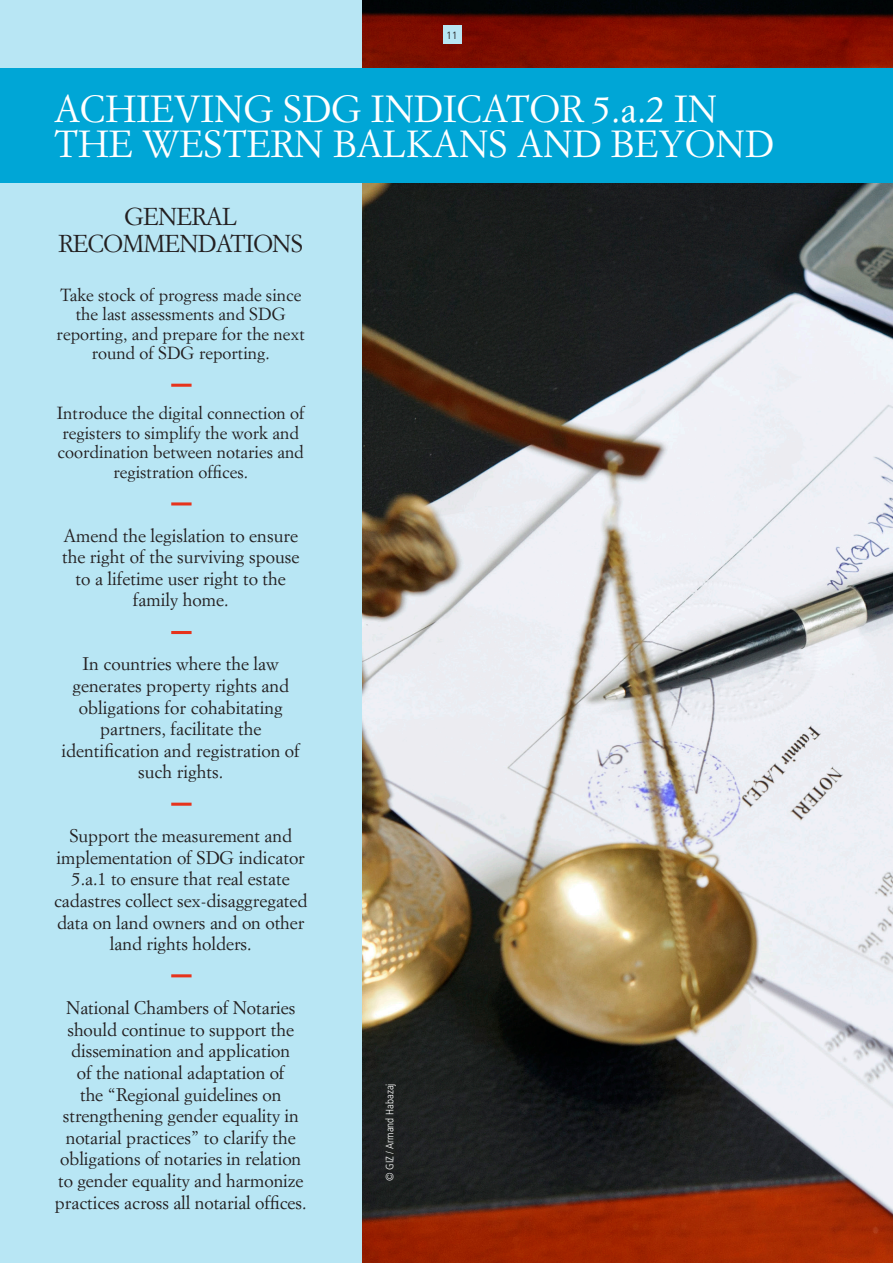
<style>
.page{position:relative;width:893px;height:1263px;background:#fff}
.page>*{position:absolute;margin:0;border:0;box-sizing:border-box;transform-origin:0 0}
.t1{font:37.2px/35.1px "Simoncini Garamond Std";color:#fff}
.t2{font:24px/27px "Simoncini Garamond Std";letter-spacing:-.03em;color:#231f20;text-align:center}
.t3{font:18px/21.6px "Simoncini Garamond Std";letter-spacing:-.005em;color:#231f20;text-align:center}
.t4{font:17.25px/19.5px "Simoncini Garamond Std";color:#231f20;text-align:center}
.t5{font:300 condensed 10.8px "Frutiger LT Std";color:#fff}
.t6{font:300 10.5px "Frutiger LT Std";color:#231f20}
</style>
<div class="page">
<img style="left:361px;top:0;width:532px;height:1263px">
<div style="left:0;top:0;width:361px;height:1263px;background:#b8e6f4"></div>
<div style="left:0;top:68px;width:893px;height:115px;background:#00a6d6"></div>
<hr style="left:171px;top:384px;width:21px;height:3px;background:#e6331c">
<hr style="left:171px;top:502px;width:21px;height:3px;background:#e6331c">
<hr style="left:171px;top:631px;width:21px;height:3px;background:#e6331c">
<hr style="left:171px;top:803px;width:21px;height:3px;background:#e6331c">
<hr style="left:171px;top:974px;width:21px;height:3px;background:#e6331c">
<div style="left:443px;top:26px;width:18px;height:18px;background:#b8e6f4"></div>
<p class="t6" style="left:446px;top:29px;width:13px">11</p>
<p class="t1" style="left:54px;top:91px;width:721px">ACHIEVING SDG INDICATOR 5.a.2 IN<br>THE WESTERN BALKANS AND BEYOND</p>
<p class="t2" style="left:58px;top:202px;width:246px">GENERAL<br>RECOMMENDATIONS</p>
<p class="t4" style="left:57px;top:285px;width:250px">Take stock of progress made since the last assessments and SDG reporting, and prepare for the next round of SDG reporting.</p>
<p class="t4" style="left:57px;top:403px;width:249px">Introduce the digital connection of registers to simplify the work and coordination between notaries and registration offices.</p>
<p class="t3" style="left:62px;top:524px;width:239px">Amend the legislation to ensure the right of the surviving spouse to a lifetime user right to the family home.</p>
<p class="t3" style="left:62px;top:653px;width:240px">In countries where the law generates property rights and obligations for cohabitating partners, facilitate the identification and registration of such rights.</p>
<p class="t3" style="left:54px;top:825px;width:255px">Support the measurement and implementation of SDG indicator<br>5.a.1 to ensure that real estate cadastres collect sex-disaggregated data on land owners and on other land rights holders.</p>
<p class="t3" style="left:55px;top:997px;width:253px">National Chambers of Notaries should continue to support the dissemination and application<br>of the national adaptation of<br>the “Regional guidelines on strengthening gender equality in notarial practices” to clarify the obligations of notaries in relation to gender equality and harmonize practices across all notarial offices.</p>
<p class="t5" style="left:384px;top:1181px;width:99px;rotate:-90deg">© GIZ / Armand Habazaj</p>
</div>
